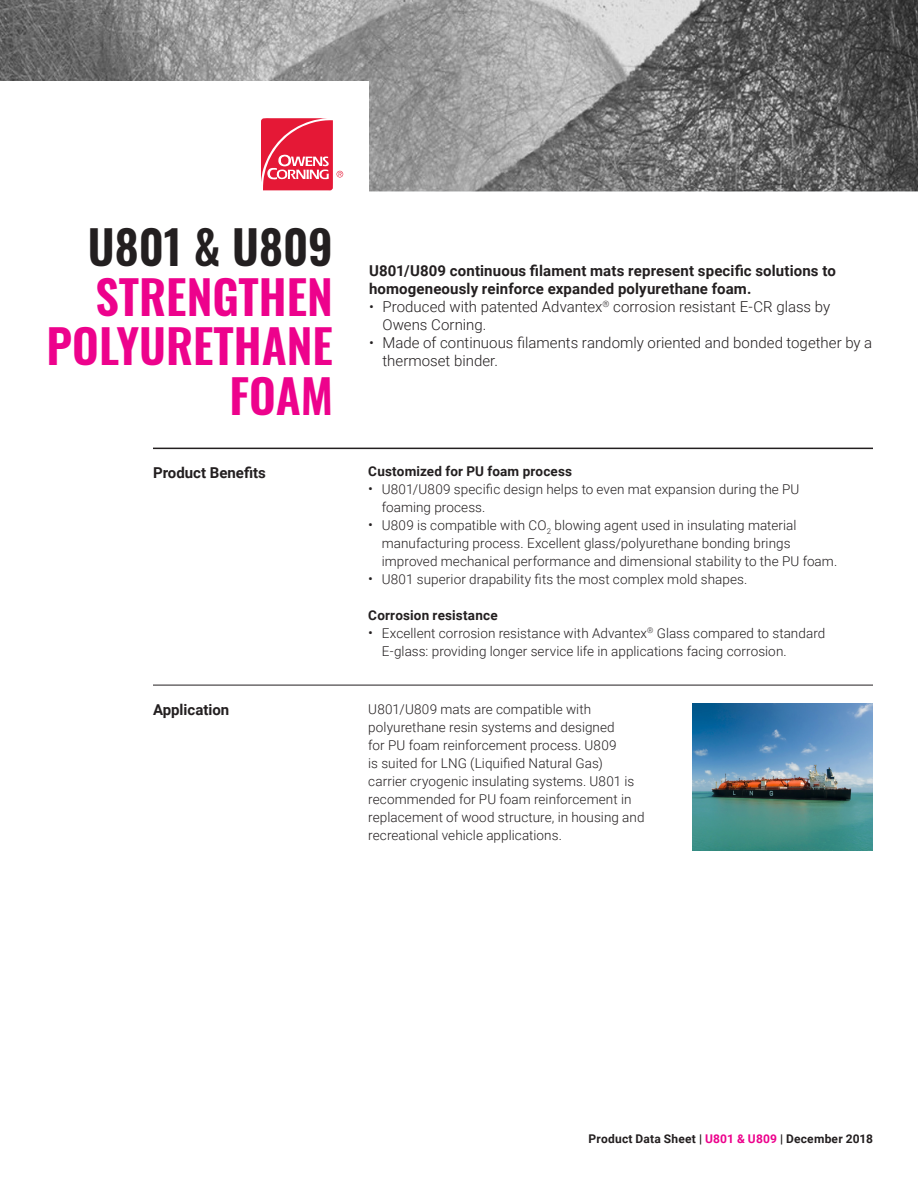
<style>
.page{position:relative;width:918px;height:1188px;background:#fff}
.page>*{position:absolute;margin:0;border:0;box-sizing:border-box;transform-origin:0 0}
.Primary_Header{font:600 46.5px/49.5px "Oswald";color:#ed028c;text-align:right}
.Primary_Header-2{font:600 46.5px "Oswald";color:#231f20}
.t1{font:300 15px/18px "Roboto";color:#231f20}
.Intro{font:700 15px/18px "Roboto";letter-spacing:.01em;color:#231f20}
.Product__titles{font:700 15px "Roboto";color:#231f20}
.Intro-2{font:300 13.5px/18px "Roboto";letter-spacing:.005em;color:#231f20}
.Intro-3{font:700 13.5px "Roboto";letter-spacing:.015em;color:#231f20}
.Bullets__small{font:700 12px "Roboto";letter-spacing:.02em;color:#231f20}
.s1{font-size:15px}
.s2{color:#ed028c}
</style>
<div class="page">
<img style="left:0;top:0;width:918px;height:191px">
<hr style="left:153px;top:448px;width:720px;height:1px;background:#231f20">
<hr style="left:153px;top:685px;width:720px;height:1px;background:#231f20">
<svg style="left:261px;top:118px;width:82px;height:72px"></svg>
<img style="left:693px;top:704px;width:180px;height:146px">
<p class="Primary_Header-2" style="left:88px;top:223px;width:247px">U801 &amp; U809</p>
<p class="Primary_Header" style="left:47px;top:275px;width:288px">STRENGTHEN<br>POLYURETHANE<br>FOAM</p>
<p class="Product__titles" style="left:153px;top:462px;width:114px">Product Benefits</p>
<p class="Product__titles" style="left:153px;top:699px;width:78px">Application</p>
<p class="Intro" style="left:369px;top:262px;width:468px">U801/U809 continuous filament mats represent specific solutions to homogeneously reinforce expanded polyurethane foam.</p>
<p class="t1" style="left:383px;top:298px;width:449px;text-indent:-14px">• Produced with patented Advantex<sup>®</sup> corrosion resistant E-CR glass by<br>Owens Corning.</p>
<p class="t1" style="left:383px;top:334px;width:491px;text-indent:-14px">• Made of continuous filaments randomly oriented and bonded together by a thermoset binder.</p>
<p class="Intro-3" style="left:368px;top:462px;width:205px">Customized for PU foam process</p>
<p class="Intro-2" style="left:382px;top:480px;width:419px;text-indent:-14px"><span class="s1">•</span> U801/U809 specific design helps to even mat expansion during the PU foaming process.</p>
<p class="Intro-2" style="left:382px;top:516px;width:457px;text-indent:-14px"><span class="s1">•</span> U809 is compatible with CO<sub>2</sub> blowing agent used in insulating material manufacturing process. Excellent glass/polyurethane bonding brings improved mechanical performance and dimensional stability to the PU foam.</p>
<p class="Intro-2" style="left:368px;top:570px;width:381px"><span class="s1">•</span> U801 superior drapability fits the most complex mold shapes.</p>
<p class="Intro-3" style="left:368px;top:606px;width:131px">Corrosion resistance</p>
<p class="Intro-2" style="left:382px;top:624px;width:445px;text-indent:-14px"><span class="s1">•</span> Excellent corrosion resistance with Advantex<sup>®</sup> Glass compared to standard<br>E-glass: providing longer service life in applications facing corrosion.</p>
<p class="Intro-2" style="left:368px;top:700px;width:278px">U801/U809 mats are compatible with polyurethane resin systems and designed<br>for PU foam reinforcement process. U809<br>is suited for LNG (Liquified Natural Gas) carrier cryogenic insulating systems. U801 is recommended for PU foam reinforcement in replacement of wood structure, in housing and recreational vehicle applications.</p>
<p class="Bullets__small" style="left:589px;top:1130px;width:286px">Product Data Sheet | <span class="s2">U801 &amp; U809</span> | December 2018</p>
</div>
